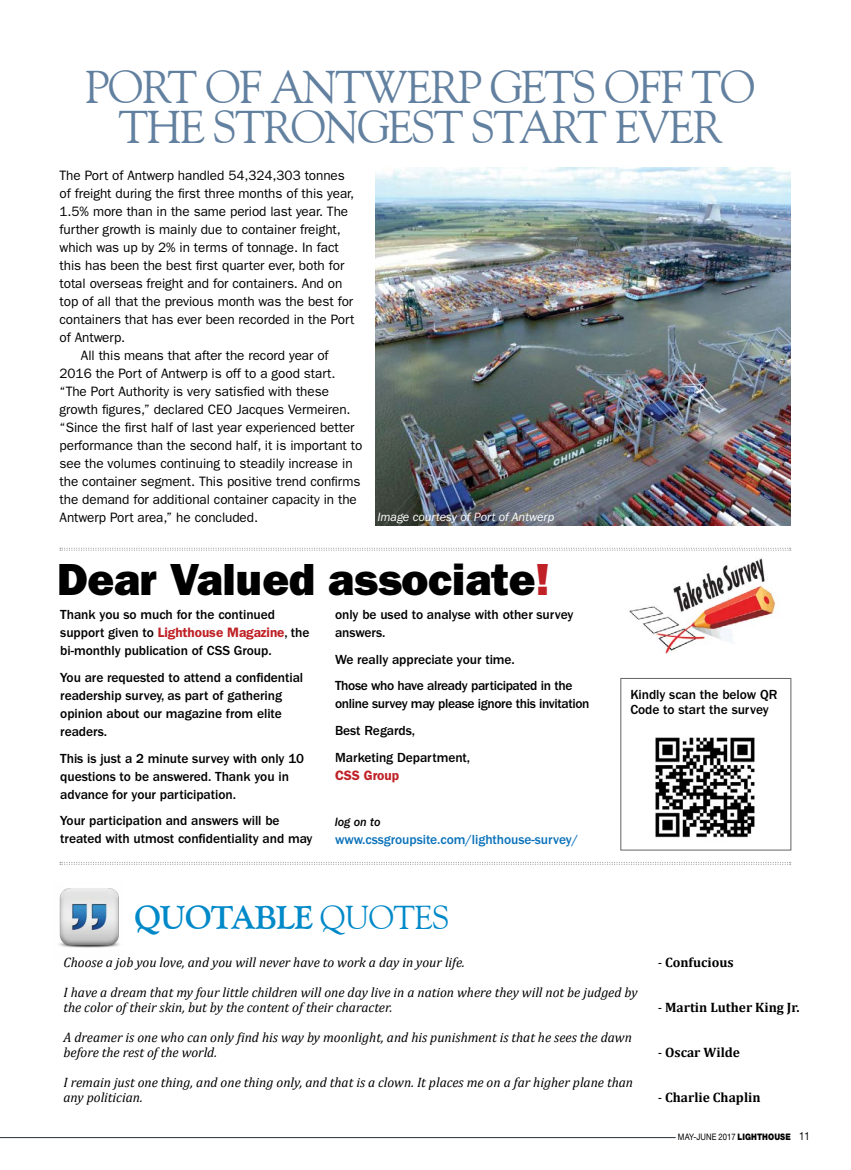
<style>
.page{position:relative;width:851px;height:1170px;background:#fff}
.page>*{position:absolute;margin:0;border:0;box-sizing:border-box;transform-origin:0 0}
.t1{font:45.75px/40.5px "Goudy Old Style BT";letter-spacing:-.04em;color:#62809f;text-align:center}
.t2{font:45.15px "ITC Franklin Gothic Std Hvy";letter-spacing:-.005em;color:#000}
.t3{font:700 33px "Goudy Old Style BT";letter-spacing:-.02em;color:#0089c8}
.t4{font:13.65px "ITC Franklin Gothic Std";letter-spacing:-.005em;color:#000}
.t5{font:500 13.65px/18px "ITC Franklin Gothic Std";letter-spacing:-.005em;color:#000}
.t6{font:italic 13.65px/15px "Cambria";color:#000}
.t7{font:500 13.65px/26.5px "ITC Franklin Gothic Std";letter-spacing:-.025em;color:#000}
.t8{font:700 13.65px "Cambria";color:#000}
.t9{font:500 13.65px "ITC Franklin Gothic Std";letter-spacing:-.005em;color:#0a72ba}
.t10{font:600 13.65px "ITC Franklin Gothic Std";letter-spacing:-.005em;color:#bf2126}
.t11{font:italic 12.45px "ITC Franklin Gothic Std";letter-spacing:-.005em;color:#fff}
.t12{font:12.45px "ITC Franklin Gothic Std Med It";letter-spacing:-.005em;color:#000}
.t13{font:9px "Helvetica Neue Cyr";letter-spacing:.005em;color:#000;scale:.85 1}
.s1{color:#bf2126}
.s2{font-weight:600;color:#bf2126}
.s3{font-weight:400}
.s4{font-weight:400;font-style:italic}
.s5{font-weight:900}
.s6{font-family:"Helvetica Neue";font-size:11.25px}
</style>
<div class="page">
<hr style="left:0;top:1137px;width:675px;height:1px;background:#262f38">
<img style="left:59px;top:888px;width:61px;height:60px">
<img style="left:655px;top:737px;width:100px;height:101px">
<div style="left:620px;top:678px;width:171px;height:172px;border:1px solid #636466"></div>
<img style="left:629px;top:558px;width:147px;height:96px">
<svg style="left:60px;top:547px;width:730px;height:3px"></svg>
<svg style="left:60px;top:861px;width:730px;height:3px"></svg>
<img style="left:375px;top:168px;width:415px;height:357px">
<h1 class="t1" style="left:85px;top:66px;width:672px">PORT OF ANTWERP GETS OFF TO<br>THE STRONGEST START EVER</h1>
<p class="t4" style="left:60px;top:168px;width:287px">The Port of Antwerp handled 54,324,303 tonnes</p>
<p class="t4" style="left:60px;top:186px;width:296px">of freight during the first three months of this year,</p>
<p class="t4" style="left:60px;top:204px;width:290px">1.5% more than in the same period last year. The</p>
<p class="t4" style="left:60px;top:222px;width:283px">further growth is mainly due to container freight,</p>
<p class="t4" style="left:60px;top:240px;width:280px">which was up by 2% in terms of tonnage. In fact</p>
<p class="t4" style="left:60px;top:258px;width:286px">this has been the best first quarter ever, both for</p>
<p class="t4" style="left:60px;top:276px;width:284px">total overseas freight and for containers. And on</p>
<p class="t4" style="left:60px;top:294px;width:295px">top of all that the previous month was the best for</p>
<p class="t4" style="left:60px;top:312px;width:296px">containers that has ever been recorded in the Port</p>
<p class="t4" style="left:60px;top:330px;width:67px">of Antwerp.</p>
<p class="t4" style="left:81px;top:348px;width:249px">All this means that after the record year of</p>
<p class="t4" style="left:60px;top:366px;width:277px">2016 the Port of Antwerp is off to a good start.</p>
<p class="t4" style="left:60px;top:384px;width:271px">“The Port Authority is very satisfied with these</p>
<p class="t4" style="left:60px;top:402px;width:292px">growth figures,” declared CEO Jacques Vermeiren.</p>
<p class="t4" style="left:60px;top:419px;width:296px">“Since the first half of last year experienced better</p>
<p class="t4" style="left:60px;top:437px;width:304px">performance than the second half, it is important to</p>
<p class="t4" style="left:60px;top:455px;width:294px">see the volumes continuing to steadily increase in</p>
<p class="t4" style="left:60px;top:473px;width:302px">the container segment. This positive trend confirms</p>
<p class="t4" style="left:60px;top:491px;width:299px">the demand for additional container capacity in the</p>
<p class="t4" style="left:60px;top:509px;width:200px">Antwerp Port area,” he concluded.</p>
<p class="t11" style="left:377px;top:510px;width:178px">Image courtesy of Port of Antwerp</p>
<h2 class="t2" style="left:57px;top:552px;width:494px">Dear Valued associate<span class="s1">!</span></h2>
<p class="t5" style="left:60px;top:606px;width:251px">Thank you so much for the continued support given to <span class="s2">Lighthouse Magazine</span>, the bi-monthly publication of CSS Group.</p>
<p class="t5" style="left:60px;top:668px;width:244px">You are requested to attend a confidential readership survey, as part of gathering opinion about our magazine from elite readers.</p>
<p class="t5" style="left:60px;top:749px;width:245px">This is just a 2 minute survey with only 10 questions to be answered. Thank you in advance for your participation.</p>
<p class="t5" style="left:60px;top:811px;width:254px">Your participation and answers will be treated with utmost confidentiality and may</p>
<p class="t5" style="left:335px;top:606px;width:240px">only be used to analyse with other survey answers.</p>
<p class="t7" style="left:335px;top:646px;width:239px">We really appreciate your time.<br>Those who have already participated in the</p>
<p class="t7" style="left:335px;top:690px;width:256px">online survey may please ignore this invitation<br>Best Regards,<br>Marketing Department,</p>
<p class="t10" style="left:335px;top:766px;width:65px">CSS Group</p>
<p class="t12" style="left:335px;top:814px;width:47px">log on to</p>
<p class="t9" style="left:335px;top:831px;width:245px">www.cssgroupsite.com/lighthouse-survey/</p>
<h3 class="t3" style="left:134px;top:896px;width:316px">QUOTABLE <span class="s3">QUOTES</span></h3>
<p class="t5" style="left:630px;top:687px;width:148px;line-height:14.5px">Kindly scan the below QR<br>Code to start the survey</p>
<p class="t6" style="left:63px;top:954px;width:403px">Choose a job you love, and you will never have to work a day in your life.</p>
<p class="t8" style="left:657px;top:952px;width:77px"><span class="s4">-</span> Confucious</p>
<p class="t6" style="left:63px;top:984px;width:575px">I have a dream that my four little children will one day live in a nation where they will not be judged by the color of their skin, but by the content of their character.</p>
<p class="t8" style="left:657px;top:997px;width:143px"><span class="s4">-</span> Martin Luther King Jr.</p>
<p class="t6" style="left:63px;top:1029px;width:570px">A dreamer is one who can only find his way by moonlight, and his punishment is that he sees the dawn before the rest of the world.</p>
<p class="t6" style="left:63px;top:1074px;width:571px">I remain just one thing, and one thing only, and that is a clown. It places me on a far higher plane than any politician.</p>
<p class="t8" style="left:657px;top:1042px;width:84px"><span class="s4">-</span> Oscar Wilde</p>
<p class="t8" style="left:657px;top:1087px;width:104px"><span class="s4">-</span> Charlie Chaplin</p>
<p class="t13" style="left:677px;top:1131px;width:157px">MAY-JUNE 2017 <span class="s5">LIGHTHOUSE</span> <span class="s6">11</span></p>
</div>
